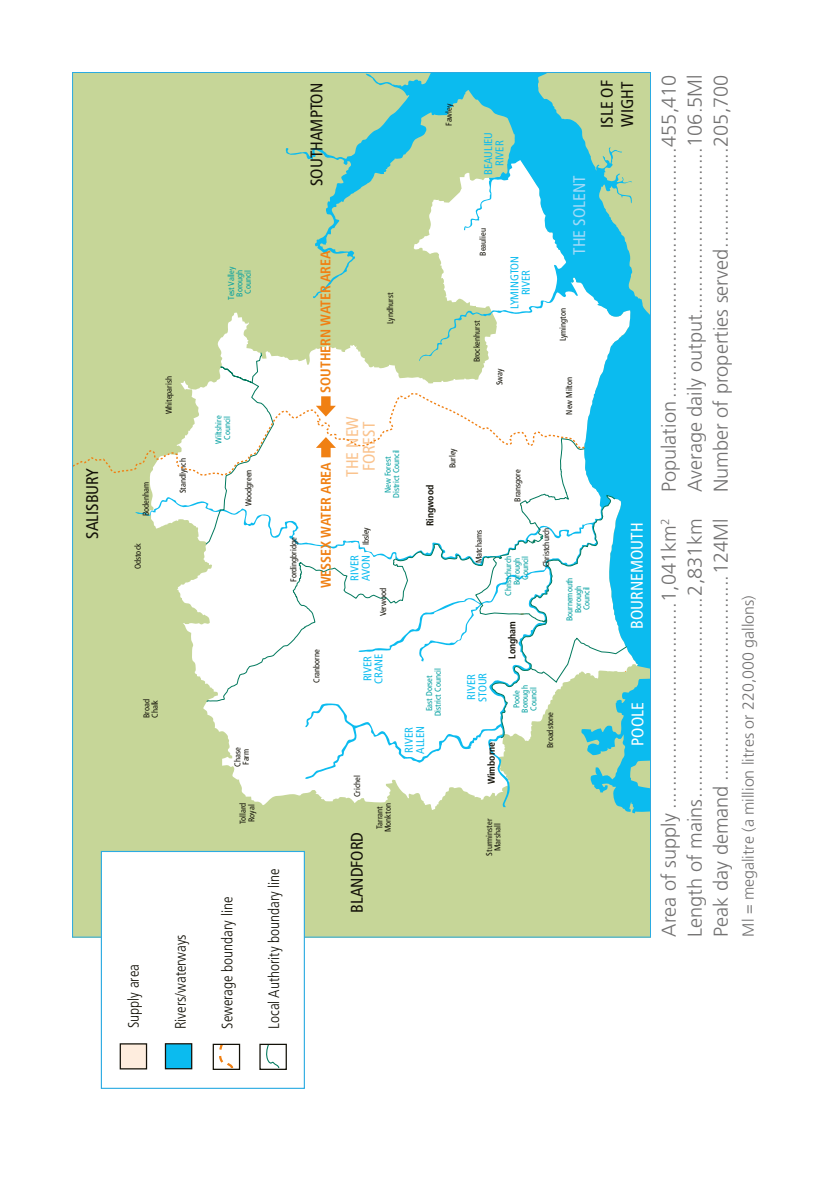
<style>
.page{position:relative;width:840px;height:1191px;background:#fff}
.page>*{position:absolute;margin:0;border:0;box-sizing:border-box;transform-origin:0 0}
.t1{font:300 20px/26px "Frutiger";color:#747373;text-align:justify}
.t2{font:condensed 16.8px/20.2px "Frutiger";color:#131108}
.t3{font:condensed 16.8px "Frutiger";color:#fff}
.t4{font:condensed 16.8px/16.8px "Frutiger";color:#fac38e;text-align:center}
.t5{font:condensed 16.8px "Frutiger";color:#a1daf8}
.t6{font:300 16px "Frutiger";color:#747373}
.t7{font:300 condensed 15.2px "Frutiger";color:#131108}
.t8{font:700 condensed 14px "Frutiger";color:#f08013}
.t9{font:condensed 11.2px/11.2px "Frutiger";color:#0bbbef}
.t10{font:700 condensed 9.8px "Frutiger";color:#131108}
.t11{font:condensed 8.4px/8.4px "Frutiger";color:#131108}
.t12{font:condensed 8.4px/8.4px "Frutiger";color:#009fa0;text-align:center}
</style>
<div class="page">
<div style="left:74px;top:74px;width:574px;height:861px;background:#c6d698"></div>
<svg style="left:135px;top:74px;width:513px;height:733px;fill:#c6d698"></svg>
<svg style="left:205px;top:352px;width:69px;height:193px"></svg>
<svg style="left:206px;top:477px;width:189px;height:225px"></svg>
<svg style="left:395px;top:438px;width:253px;height:376px"></svg>
<svg style="left:74px;top:391px;width:511px;height:86px"></svg>
<div style="left:101px;top:851px;width:203px;height:237px;background:#fff"></div>
<div style="left:120px;top:1044px;width:26px;height:24px;background:#feedde"></div>
<div style="left:120px;top:1043px;width:27px;height:26px;border:1px solid #131108"></div>
<div style="left:165px;top:1043px;width:26px;height:25px;background:#0bbbef"></div>
<div style="left:165px;top:1043px;width:27px;height:26px;border:1px solid #131108"></div>
<svg style="left:219px;top:1045px;width:15px;height:23px"></svg>
<div style="left:212px;top:1043px;width:28px;height:27px;border:1px solid #131108"></div>
<svg style="left:266px;top:1045px;width:13px;height:23px"></svg>
<div style="left:259px;top:1043px;width:28px;height:27px;border:1px solid #131108"></div>
<div style="left:101px;top:851px;width:204px;height:238px;border:1px solid #2babe2"></div>
<p class="t2" style="left:82px;top:539px;width:72px;rotate:-90deg">SALISBURY</p>
<p class="t11" style="left:165px;top:414px;width:40px;rotate:-90deg">Whiteparish</p>
<p class="t11" style="left:141px;top:516px;width:36px;rotate:-90deg">Bodenham</p>
<p class="t11" style="left:134px;top:569px;width:27px;rotate:-90deg">Odstock</p>
<p class="t11" style="left:179px;top:493px;width:36px;rotate:-90deg">Standlynch</p>
<p class="t11" style="left:142px;top:718px;width:20px;rotate:-90deg">Broad<br>Chalk</p>
<p class="t7" style="left:125px;top:1028px;width:66px;rotate:-90deg">Supply area</p>
<p class="t7" style="left:172px;top:1029px;width:96px;rotate:-90deg">Rivers/waterways</p>
<p class="t12" style="left:227px;top:299px;width:35px;rotate:-90deg">Test Valley<br>Borough<br>Council</p>
<p class="t12" style="left:214px;top:444px;width:30px;rotate:-90deg">Wiltshire<br>Council</p>
<p class="t11" style="left:244px;top:506px;width:38px;rotate:-90deg">Woodgreen</p>
<p class="t11" style="left:289px;top:582px;width:46px;rotate:-90deg">Fordingbridge</p>
<p class="t11" style="left:233px;top:766px;width:21px;rotate:-90deg">Chase<br>Farm</p>
<p class="t11" style="left:239px;top:824px;width:23px;rotate:-90deg">Tollard<br>Royal</p>
<p class="t7" style="left:218px;top:1029px;width:134px;rotate:-90deg">Sewerage boundary line</p>
<p class="t7" style="left:265px;top:1029px;width:162px;rotate:-90deg">Local Authority boundary line</p>
<p class="t2" style="left:306px;top:186px;width:105px;rotate:-90deg">SOUTHAMPTON</p>
<p class="t2" style="left:596px;top:128px;width:49px;rotate:-90deg">ISLE OF<br>WIGHT</p>
<p class="t11" style="left:444px;top:126px;width:23px;rotate:-90deg">Fawley</p>
<p class="t9" style="left:482px;top:175px;width:44px;text-align:center;rotate:-90deg">BEAULIEU<br>RIVER</p>
<p class="t5" style="left:569px;top:255px;width:81px;rotate:-90deg">THE SOLENT</p>
<p class="t11" style="left:478px;top:256px;width:29px;rotate:-90deg">Beaulieu</p>
<p class="t8" style="left:317px;top:393px;width:144px;rotate:-90deg">SOUTHERN WATER AREA</p>
<p class="t9" style="left:509px;top:309px;width:54px;text-align:center;rotate:-90deg">LYMINGTON<br>RIVER</p>
<p class="t11" style="left:386px;top:324px;width:32px;rotate:-90deg">Lyndhurst</p>
<p class="t11" style="left:558px;top:341px;width:35px;rotate:-90deg">Lymington</p>
<p class="t11" style="left:472px;top:362px;width:43px;rotate:-90deg">Brockenhurst</p>
<p class="t11" style="left:495px;top:385px;width:18px;rotate:-90deg">Sway</p>
<p class="t11" style="left:564px;top:414px;width:39px;rotate:-90deg">New Milton</p>
<p class="t8" style="left:317px;top:588px;width:128px;rotate:-90deg">WESSEX WATER AREA</p>
<p class="t11" style="left:312px;top:682px;width:35px;rotate:-90deg">Cranborne</p>
<p class="t4" style="left:344px;top:477px;width:62px;rotate:-90deg">THE NEW<br>FOREST</p>
<p class="t11" style="left:448px;top:468px;width:21px;rotate:-90deg">Burley</p>
<p class="t12" style="left:383px;top:498px;width:50px;rotate:-90deg">New Forest<br>District Council</p>
<p class="t10" style="left:424px;top:526px;width:43px;rotate:-90deg">Ringwood</p>
<p class="t11" style="left:361px;top:545px;width:20px;rotate:-90deg">Ibsley</p>
<p class="t11" style="left:474px;top:563px;width:35px;rotate:-90deg">Matchams</p>
<p class="t9" style="left:349px;top:581px;width:27px;rotate:-90deg">RIVER<br>AVON</p>
<p class="t11" style="left:379px;top:616px;width:30px;rotate:-90deg">Verwood</p>
<p class="t9" style="left:362px;top:684px;width:32px;rotate:-90deg">RIVER<br>CRANE</p>
<p class="t11" style="left:353px;top:797px;width:23px;rotate:-90deg">Crichel</p>
<p class="t12" style="left:425px;top:716px;width:50px;rotate:-90deg">East Dorset<br>District Council</p>
<p class="t9" style="left:403px;top:753px;width:29px;rotate:-90deg">RIVER<br>ALLEN</p>
<p class="t9" style="left:465px;top:701px;width:30px;rotate:-90deg">RIVER<br>STOUR</p>
<p class="t10" style="left:485px;top:784px;width:44px;rotate:-90deg">Wimborne</p>
<p class="t11" style="left:513px;top:502px;width:34px;rotate:-90deg">Bransgore</p>
<p class="t12" style="left:504px;top:596px;width:41px;text-align:right;rotate:-90deg">Christchurch<br>Borough<br>Council</p>
<p class="t10" style="left:506px;top:659px;width:39px;rotate:-90deg">Longham</p>
<p class="t11" style="left:542px;top:567px;width:41px;rotate:-90deg">Christchurch</p>
<p class="t12" style="left:512px;top:712px;width:29px;rotate:-90deg">Poole<br>Borough<br>Council</p>
<p class="t11" style="left:545px;top:748px;width:38px;rotate:-90deg">Broadstone</p>
<p class="t2" style="left:347px;top:913px;width:83px;rotate:-90deg">BLANDFORD</p>
<p class="t11" style="left:375px;top:832px;width:31px;text-align:center;rotate:-90deg">Tarrant<br>Monkton</p>
<p class="t11" style="left:484px;top:855px;width:38px;text-align:center;rotate:-90deg">Sturminster<br>Marshall</p>
<p class="t12" style="left:565px;top:621px;width:45px;rotate:-90deg">Bournemouth<br>Borough<br>Council</p>
<p class="t3" style="left:626px;top:629px;width:108px;rotate:-90deg">BOURNEMOUTH</p>
<p class="t3" style="left:627px;top:746px;width:45px;rotate:-90deg">POOLE</p>
<p class="t1" style="left:655px;top:492px;width:419px;rotate:-90deg">Population .............................................455,410<br>Average daily output..............................106.5Ml Number of properties served..................205,700</p>
<p class="t1" style="left:655px;top:936px;width:419px;rotate:-90deg">Area of supply .....................................1,041km<sup>2<br></sup>Length of mains....................................2,831km Peak day demand .....................................124Ml</p>
<p class="t6" style="left:738px;top:936px;width:343px;rotate:-90deg">Ml = megalitre (a million litres or 220,000 gallons)</p>
</div>
